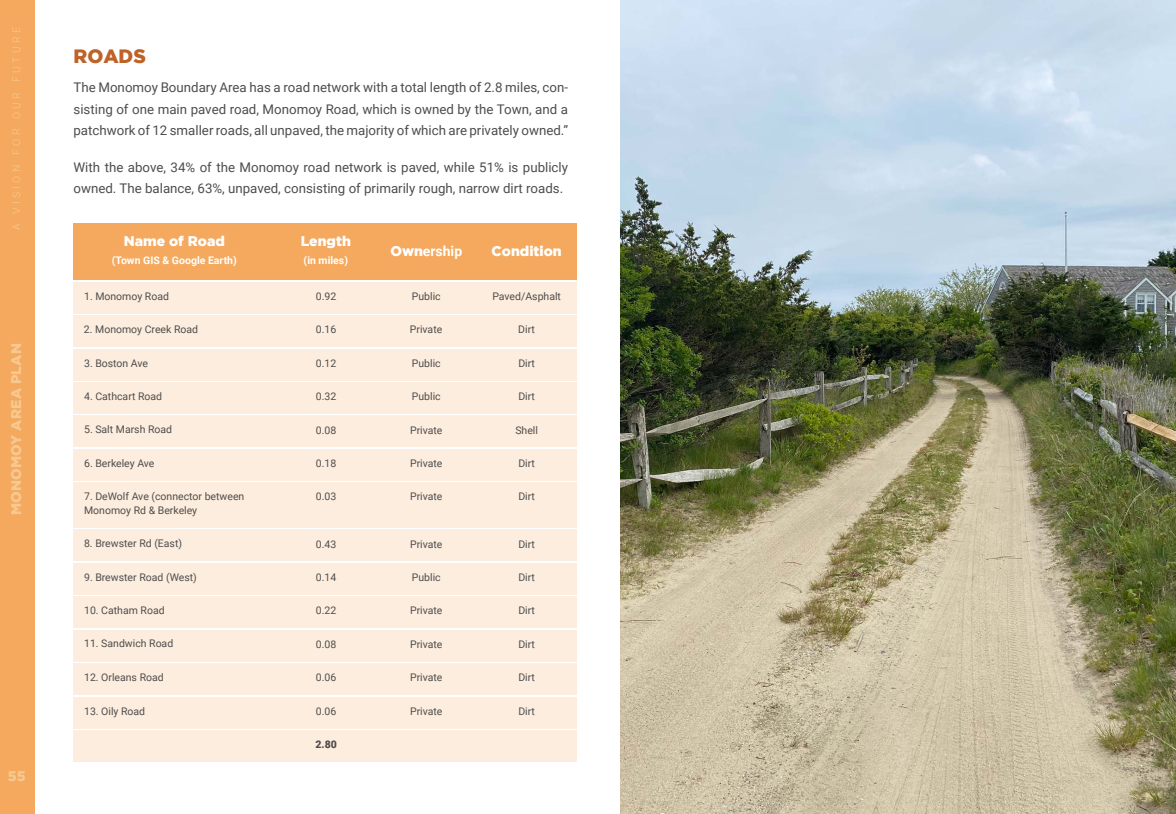
<style>
.page{position:relative;width:1176px;height:814px;background:#fff}
.page>*{position:absolute;margin:0;border:0;box-sizing:border-box;transform-origin:0 0}
.t1{font:900 19.25px "Gotham";color:#be6228}
.t2{font:900 14px "Gotham";color:#fff}
.t3{font:900 14px "Gotham";letter-spacing:.015em;color:#f7c991}
.t4{font:700 14px "Roboto";color:#fff}
.t5{font:13.3px/21.7px "Roboto";color:#4e4d4d;text-align:justify}
.t6{font:10.5px/14px "Roboto";color:#4e4d4d}
.t7{font:700 10.5px "Roboto";color:#fff}
.t8{font:300 10.5px "Roboto";letter-spacing:.325em;color:#f7c991}
.t9{font:900 10.5px "Roboto";color:#4e4d4d}
.s1{font-family:"Gotham";font-weight:900}
</style>
<div class="page">
<div style="left:74px;top:223px;width:201px;height:57px;background:#f4a95e"></div>
<div style="left:376px;top:223px;width:101px;height:57px;background:#f4a95e"></div>
<div style="left:477px;top:223px;width:100px;height:57px;background:#f4a95e"></div>
<div style="left:74px;top:282px;width:202px;height:32px;background:#fdedde"></div>
<div style="left:74px;top:349px;width:202px;height:31px;background:#fdedde"></div>
<div style="left:74px;top:316px;width:202px;height:31px;background:#fdedde"></div>
<div style="left:74px;top:382px;width:202px;height:32px;background:#fdedde"></div>
<div style="left:74px;top:416px;width:202px;height:31px;background:#fdedde"></div>
<div style="left:276px;top:282px;width:101px;height:32px;background:#fdedde"></div>
<div style="left:276px;top:349px;width:101px;height:31px;background:#fdedde"></div>
<div style="left:276px;top:316px;width:100px;height:31px;background:#fdedde"></div>
<div style="left:276px;top:382px;width:101px;height:32px;background:#fdedde"></div>
<div style="left:276px;top:416px;width:101px;height:31px;background:#fdedde"></div>
<div style="left:376px;top:282px;width:101px;height:32px;background:#fdedde"></div>
<div style="left:376px;top:349px;width:101px;height:31px;background:#fdedde"></div>
<div style="left:376px;top:316px;width:101px;height:31px;background:#fdedde"></div>
<div style="left:376px;top:382px;width:101px;height:32px;background:#fdedde"></div>
<div style="left:376px;top:416px;width:101px;height:31px;background:#fdedde"></div>
<div style="left:476px;top:282px;width:101px;height:32px;background:#fdedde"></div>
<div style="left:476px;top:349px;width:101px;height:31px;background:#fdedde"></div>
<div style="left:476px;top:316px;width:101px;height:31px;background:#fdedde"></div>
<div style="left:476px;top:382px;width:101px;height:32px;background:#fdedde"></div>
<div style="left:476px;top:416px;width:101px;height:31px;background:#fdedde"></div>
<div style="left:276px;top:223px;width:100px;height:57px;background:#f4a95e"></div>
<div style="left:74px;top:449px;width:202px;height:31px;background:#fdedde"></div>
<div style="left:74px;top:530px;width:202px;height:31px;background:#fdedde"></div>
<div style="left:74px;top:563px;width:202px;height:31px;background:#fdedde"></div>
<div style="left:74px;top:596px;width:202px;height:32px;background:#fdedde"></div>
<div style="left:74px;top:663px;width:202px;height:32px;background:#fdedde"></div>
<div style="left:74px;top:630px;width:202px;height:31px;background:#fdedde"></div>
<div style="left:74px;top:697px;width:202px;height:31px;background:#fdedde"></div>
<div style="left:74px;top:730px;width:202px;height:32px;background:#fdedde"></div>
<div style="left:74px;top:482px;width:202px;height:46px;background:#fdedde"></div>
<div style="left:276px;top:449px;width:101px;height:31px;background:#fdedde"></div>
<div style="left:276px;top:530px;width:101px;height:31px;background:#fdedde"></div>
<div style="left:276px;top:563px;width:101px;height:31px;background:#fdedde"></div>
<div style="left:276px;top:596px;width:101px;height:32px;background:#fdedde"></div>
<div style="left:276px;top:663px;width:101px;height:31px;background:#fdedde"></div>
<div style="left:276px;top:630px;width:101px;height:31px;background:#fdedde"></div>
<div style="left:276px;top:697px;width:101px;height:31px;background:#fdedde"></div>
<div style="left:276px;top:731px;width:101px;height:31px;background:#fdedde"></div>
<div style="left:276px;top:482px;width:101px;height:46px;background:#fdedde"></div>
<div style="left:376px;top:449px;width:101px;height:31px;background:#fdedde"></div>
<div style="left:376px;top:530px;width:101px;height:31px;background:#fdedde"></div>
<div style="left:376px;top:563px;width:101px;height:31px;background:#fdedde"></div>
<div style="left:376px;top:596px;width:101px;height:32px;background:#fdedde"></div>
<div style="left:376px;top:663px;width:101px;height:31px;background:#fdedde"></div>
<div style="left:376px;top:630px;width:101px;height:31px;background:#fdedde"></div>
<div style="left:376px;top:697px;width:101px;height:31px;background:#fdedde"></div>
<div style="left:376px;top:731px;width:101px;height:31px;background:#fdedde"></div>
<div style="left:376px;top:482px;width:101px;height:46px;background:#fdedde"></div>
<div style="left:476px;top:449px;width:101px;height:31px;background:#fdedde"></div>
<div style="left:476px;top:530px;width:101px;height:31px;background:#fdedde"></div>
<div style="left:476px;top:563px;width:101px;height:31px;background:#fdedde"></div>
<div style="left:476px;top:596px;width:101px;height:32px;background:#fdedde"></div>
<div style="left:476px;top:663px;width:101px;height:31px;background:#fdedde"></div>
<div style="left:476px;top:630px;width:101px;height:31px;background:#fdedde"></div>
<div style="left:476px;top:697px;width:101px;height:31px;background:#fdedde"></div>
<div style="left:476px;top:731px;width:101px;height:31px;background:#fdedde"></div>
<div style="left:476px;top:482px;width:101px;height:46px;background:#fdedde"></div>
<img style="left:621px;top:0;width:554px;height:814px">
<div style="left:0;top:0;width:35px;height:814px;background:#f4a95e"></div>
<hr style="left:1175px;top:0;width:1px;height:814px;background:#f4a95e">
<p class="t8" style="left:9px;top:230px;width:205px;rotate:-90deg">A VISION FOR OUR FUTURE</p>
<h2 class="t3" style="left:8px;top:515px;width:173px;rotate:-90deg">MONOMOY AREA PLAN</h2>
<h2 class="t3" style="left:8px;top:768px;width:19px">55</h2>
<h1 class="t1" style="left:74px;top:45px;width:74px">ROADS</h1>
<p class="t5" style="left:74px;top:76px;width:496px">The Monomoy Boundary Area has a road network with a total length of 2.8 miles, con&shy;sisting of one main paved road, Monomoy Road, which is owned by the Town, and a patchwork of 12 smaller roads, all unpaved, the majority of which are privately owned.”</p>
<p class="t5" style="left:74px;top:156px;width:496px">With the above, 34% of the Monomoy road network is paved, while 51% is publicly owned. The balance, 63%, unpaved, consisting of primarily rough, narrow dirt roads.</p>
<h2 class="t2" style="left:124px;top:233px;width:103px">Name of Road</h2>
<p class="t7" style="left:112px;top:253px;width:126px">(Town GIS &amp; Google Earth)</p>
<h2 class="t2" style="left:301px;top:233px;width:52px">Length</h2>
<p class="t7" style="left:304px;top:253px;width:46px">(in miles)</p>
<h2 class="t4" style="left:390px;top:241px;width:73px"><span class="s1">Own</span>ership</h2>
<h2 class="t2" style="left:492px;top:243px;width:72px">Condition</h2>
<p class="t6" style="left:84px;top:289px;width:86px">1. Monomoy Road</p>
<p class="t6" style="left:316px;top:289px;width:22px">0.92</p>
<p class="t6" style="left:412px;top:289px;width:30px">Public</p>
<p class="t6" style="left:492px;top:289px;width:70px">Paved/Asphalt</p>
<p class="t6" style="left:84px;top:322px;width:116px">2. Monomoy Creek Road</p>
<p class="t6" style="left:316px;top:322px;width:22px">0.16</p>
<p class="t6" style="left:410px;top:322px;width:34px">Private</p>
<p class="t6" style="left:518px;top:322px;width:18px">Dirt</p>
<p class="t6" style="left:84px;top:355px;width:66px">3. Boston Ave</p>
<p class="t6" style="left:316px;top:356px;width:22px">0.12</p>
<p class="t6" style="left:412px;top:356px;width:30px">Public</p>
<p class="t6" style="left:518px;top:356px;width:18px">Dirt</p>
<p class="t6" style="left:84px;top:389px;width:80px">4. Cathcart Road</p>
<p class="t6" style="left:84px;top:422px;width:90px">5. Salt Marsh Road</p>
<p class="t6" style="left:316px;top:389px;width:22px">0.32</p>
<p class="t6" style="left:316px;top:422px;width:22px">0.08</p>
<p class="t6" style="left:412px;top:389px;width:30px">Public</p>
<p class="t6" style="left:410px;top:422px;width:34px">Private</p>
<p class="t6" style="left:518px;top:389px;width:18px">Dirt</p>
<p class="t6" style="left:515px;top:422px;width:24px">Shell</p>
<p class="t6" style="left:84px;top:455px;width:72px">6. Berkeley Ave</p>
<p class="t6" style="left:316px;top:456px;width:22px">0.18</p>
<p class="t6" style="left:410px;top:456px;width:34px">Private</p>
<p class="t6" style="left:518px;top:456px;width:18px">Dirt</p>
<p class="t6" style="left:84px;top:489px;width:162px">7. DeWolf Ave (connector between<br>Monomoy Rd &amp; Berkeley</p>
<p class="t6" style="left:316px;top:489px;width:22px">0.03</p>
<p class="t6" style="left:410px;top:489px;width:34px">Private</p>
<p class="t6" style="left:518px;top:489px;width:18px">Dirt</p>
<p class="t6" style="left:84px;top:536px;width:100px">8. Brewster Rd (East)</p>
<p class="t6" style="left:84px;top:569px;width:114px">9. Brewster Road (West)</p>
<p class="t6" style="left:84px;top:603px;width:82px">10. Catham Road</p>
<p class="t6" style="left:316px;top:536px;width:22px">0.43</p>
<p class="t6" style="left:316px;top:570px;width:22px">0.14</p>
<p class="t6" style="left:316px;top:603px;width:22px">0.22</p>
<p class="t6" style="left:410px;top:536px;width:34px">Private</p>
<p class="t6" style="left:412px;top:570px;width:30px">Public</p>
<p class="t6" style="left:410px;top:603px;width:34px">Private</p>
<p class="t6" style="left:518px;top:536px;width:18px">Dirt</p>
<p class="t6" style="left:518px;top:570px;width:18px">Dirt</p>
<p class="t6" style="left:518px;top:603px;width:18px">Dirt</p>
<p class="t6" style="left:84px;top:636px;width:91px">11. Sandwich Road</p>
<p class="t6" style="left:316px;top:636px;width:22px">0.08</p>
<p class="t6" style="left:410px;top:636px;width:34px">Private</p>
<p class="t6" style="left:518px;top:636px;width:18px">Dirt</p>
<p class="t6" style="left:84px;top:670px;width:81px">12. Orleans Road</p>
<p class="t6" style="left:316px;top:670px;width:22px">0.06</p>
<p class="t6" style="left:410px;top:670px;width:34px">Private</p>
<p class="t6" style="left:518px;top:670px;width:18px">Dirt</p>
<p class="t6" style="left:84px;top:703px;width:63px">13. Oily Road</p>
<p class="t6" style="left:316px;top:703px;width:22px">0.06</p>
<p class="t9" style="left:316px;top:737px;width:23px">2.80</p>
<p class="t6" style="left:410px;top:703px;width:34px">Private</p>
<p class="t6" style="left:518px;top:703px;width:18px">Dirt</p>
</div>
